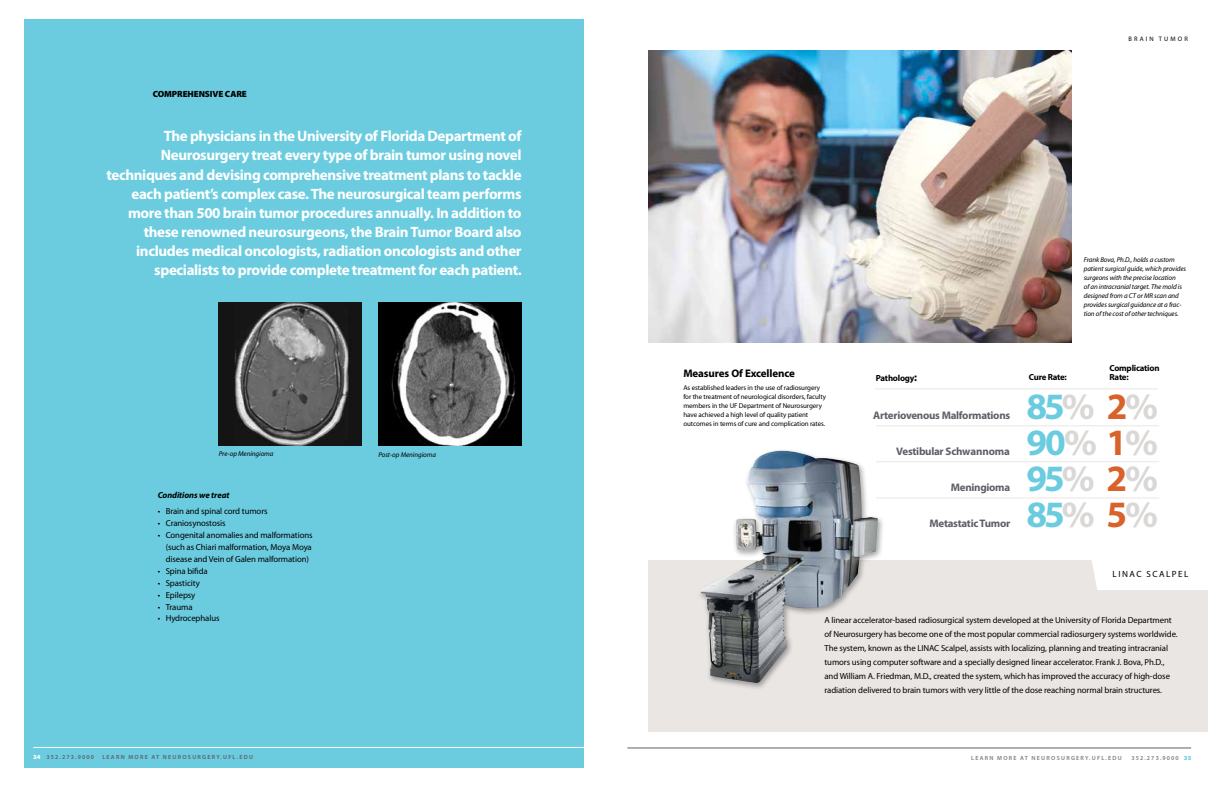
<style>
.page{position:relative;width:1224px;height:792px;background:#fff}
.page>*{position:absolute;margin:0;border:0;box-sizing:border-box;transform-origin:0 0}
.t1{font:700 37.3px "Myriad Pro";letter-spacing:-.08em;color:#6bcce0}
.t2{font:700 15px/19px "Myriad Pro";letter-spacing:-.025em;color:#fff;text-align:right}
.t3{font:700 11px "Myriad Pro";letter-spacing:-.025em;color:#605f68}
.t4{font:700 11px "Myriad Pro";letter-spacing:-.01em;color:#000}
.t5{font:900 9px "Myriad Pro";letter-spacing:-.01em;color:#000}
.t6{font:9px "Myriad Pro";letter-spacing:.17em;color:#000}
.t7{font:8.8px/14px "Myriad Pro";letter-spacing:-.01em;color:#000}
.t8{font:700 8.8px "Myriad Pro";letter-spacing:-.025em;color:#000}
.t9{font:italic 700 8.8px "Myriad Pro";letter-spacing:-.01em;color:#000}
.t10{font:italic 7px/9px "Myriad Pro";letter-spacing:-.01em;color:#000}
.t11{font:7px/9px "Myriad Pro";letter-spacing:-.01em;color:#000}
.t12{font:6.5px "Myriad Pro";letter-spacing:.32em;color:#000}
.t13{font:600 6px "Myriad Pro";letter-spacing:.21em;color:#847c78}
.t14{font:600 6px "Myriad Pro";letter-spacing:.21em;color:#605f68}
.t15{font:600 6px "Myriad Pro";letter-spacing:.19em;color:#847c78}
.t16{font:600 6px "Myriad Pro";letter-spacing:.19em;color:#605f68}
.s1{font-weight:900;font-stretch:semi-expanded;color:#fff}
.s2{font-size:11.2px}
.s3{color:#dad8d6}
.s4{color:#d86229}
.s5{font-weight:900;font-stretch:semi-expanded;color:#6bcce0}
</style>
<div class="page">
<div style="left:648px;top:560px;width:560px;height:171px;background:#eae6e4"></div>
<div style="left:24px;top:19px;width:560px;height:749px;background:#6bcce0"></div>
<img style="left:219px;top:303px;width:143px;height:143px">
<img style="left:378px;top:303px;width:144px;height:143px">
<img style="left:648px;top:50px;width:423px;height:293px">
<hr style="left:627px;top:748px;width:564px;height:1px;background:#605f68">
<hr style="left:33px;top:747px;width:564px;height:1px;background:#fff">
<div style="left:1092px;top:560px;width:116px;height:30px;background:#fff"></div>
<hr style="left:876px;top:425px;width:283px;height:1px;background:#cbc2bd">
<hr style="left:875px;top:389px;width:283px;height:1px;background:#cbc2bd">
<hr style="left:876px;top:461px;width:283px;height:1px;background:#cbc2bd">
<hr style="left:876px;top:498px;width:283px;height:1px;background:#cbc2bd">
<div style="left:697px;top:447px;width:188px;height:243px;background:#000;opacity:.35"></div>
<img style="left:700px;top:451px;width:75px;height:208px">
<p class="t5" style="left:153px;top:89px;width:96px">COMPREHENSIVE CARE</p>
<p class="t2" style="left:106px;top:127px;width:417px">The physicians in the University of Florida Department of Neurosurgery treat every type of brain tumor using novel techniques and devising comprehensive treatment plans to tackle each patient’s complex case. The neurosurgical team performs more than 500 brain tumor procedures annually. In addition to these renowned neurosurgeons, the Brain Tumor Board also includes medical oncologists, radiation oncologists and other specialists to provide complete treatment for each patient.</p>
<p class="t10" style="left:219px;top:450px;width:56px">Pre-op Meningioma</p>
<p class="t10" style="left:378px;top:450px;width:59px">Post-op Meningioma</p>
<p class="t9" style="left:158px;top:490px;width:73px">Conditions we treat</p>
<p class="t7" style="left:158px;top:504px;width:111px">• Brain and spinal cord tumors</p>
<p class="t7" style="left:158px;top:516px;width:69px">• Craniosynostosis</p>
<p class="t7" style="left:166px;top:529px;width:148px;line-height:12px;text-align:justify;text-indent:-8px">• Congenital anomalies and malformations (such as Chiari malformation, Moya Moya disease and Vein of Galen malformation)</p>
<p class="t7" style="left:158px;top:564px;width:52px">• Spina bifida</p>
<p class="t7" style="left:158px;top:576px;width:44px">• Spasticity</p>
<p class="t7" style="left:158px;top:588px;width:39px">• Epilepsy</p>
<p class="t7" style="left:158px;top:600px;width:36px">• Trauma</p>
<p class="t7" style="left:158px;top:612px;width:63px">• Hydrocephalus</p>
<p class="t16" style="left:33px;top:754px;width:63px"><span class="s1">34</span> 352.273.9000</p>
<p class="t14" style="left:102px;top:754px;width:152px">LEARN MORE AT NEUROSURGERY.UFL.EDU</p>
<p class="t12" style="left:1129px;top:35px;width:61px">brain tumor</p>
<p class="t4" style="left:683px;top:368px;width:113px">Measures Of Excellence</p>
<p class="t11" style="left:683px;top:384px;width:144px">As established leaders in the use of radiosurgery for the treatment of neurological disorders, faculty members in the UF Department of Neurosurgery have achieved a high level of quality patient outcomes in terms of cure and complication rates.</p>
<p class="t10" style="left:1084px;top:256px;width:104px">Frank Bova, Ph.D., holds a custom patient surgical guide, which provides surgeons with the precise location<br>of an intracranial target. The mold is designed from a CT or MR scan and provides surgical guidance at a frac&shy;tion of the cost of other techniques.</p>
<p class="t8" style="left:1110px;top:363px;width:51px">Complication</p>
<p class="t8" style="left:1029px;top:372px;width:39px">Cure Rate:</p>
<p class="t8" style="left:876px;top:373px;width:43px">Pathology<span class="s2">:</span></p>
<p class="t8" style="left:1110px;top:372px;width:21px">Rate:</p>
<p class="t3" style="left:873px;top:410px;width:138px">Arteriovenous Malformations</p>
<p class="t3" style="left:896px;top:446px;width:115px">Vestibular Schwannoma</p>
<p class="t3" style="left:951px;top:482px;width:61px">Meningioma</p>
<p class="t3" style="left:930px;top:518px;width:82px">Metastatic Tumor</p>
<h1 class="t1" style="left:1026px;top:386px;width:133px">85<span class="s3">%</span> <span class="s4">2</span><span class="s3">%</span></h1>
<h1 class="t1" style="left:1026px;top:422px;width:133px">90<span class="s3">%</span> <span class="s4">1</span><span class="s3">%</span></h1>
<h1 class="t1" style="left:1026px;top:458px;width:133px">95<span class="s3">%</span> <span class="s4">2</span><span class="s3">%</span></h1>
<h1 class="t1" style="left:1026px;top:494px;width:133px">85<span class="s3">%</span> <span class="s4">5</span><span class="s3">%</span></h1>
<p class="t6" style="left:1113px;top:569px;width:77px">linac scalpel</p>
<p class="t7" style="left:825px;top:613px;width:355px">A linear accelerator-based radiosurgical system developed at the University of Florida Department of Neurosurgery has become one of the most popular commercial radiosurgery systems worldwide.<br>The system, known as the LINAC</p>
<p class="t7" style="left:825px;top:641px;width:347px;text-indent:117px">Scalpel, assists with localizing, planning and treating intracranial tumors using computer software and a specially designed linear accelerator. Frank J. Bova, Ph.D., and William A. Friedman, M.D., created the system, which has improved the accuracy of high-dose radiation delivered to brain tumors with very little of the dose reaching normal brain structures.</p>
<p class="t13" style="left:971px;top:755px;width:152px">LEARN MORE AT NEUROSURGERY.UFL.EDU</p>
<p class="t15" style="left:1131px;top:755px;width:62px">352.273.9000 <span class="s5">35</span></p>
</div>
